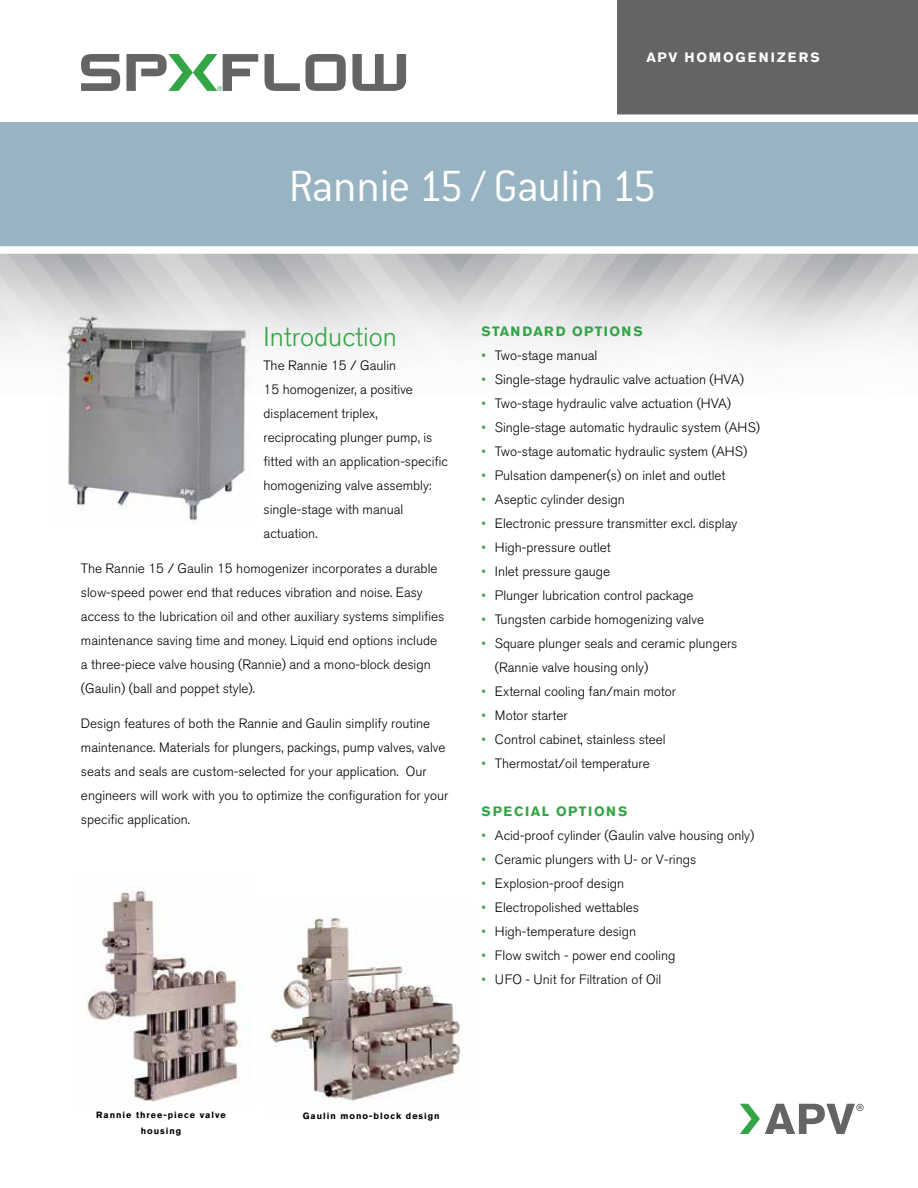
<style>
.page{position:relative;width:918px;height:1188px;background:#fff}
.page>*{position:absolute;margin:0;border:0;box-sizing:border-box;transform-origin:0 0}
.t1{font:300 48px "Conduit ITC Std";letter-spacing:-.015em;color:#fff}
.t2{font:300 27px "Akzidenz Grotesk Pro";color:#33a544}
.t3{font:300 13.5px/24px "Akzidenz Grotesk BE";color:#000}
.t4{font:700 13.5px "Akzidenz Grotesk Pro";letter-spacing:.16em;color:#fff}
.t5{font:700 13.5px "Akzidenz Grotesk Pro";letter-spacing:.1em;color:#33a544}
.t6{font:700 13.5px "Akzidenz Grotesk BE";letter-spacing:.11em;color:#33a544}
.t7{font:700 9px/16.5px "Akzidenz Grotesk BE";letter-spacing:.11em;color:#000;text-align:center}
.s1{color:#33a544}
</style>
<div class="page">
<div style="left:617px;top:0;width:301px;height:120px;background:#636466"></div>
<div style="left:0;top:117px;width:918px;height:132px;background:#98b4c2"></div>
<div style="left:0;top:114px;width:918px;height:8px;background:#fff"></div>
<div style="left:0;top:246px;width:918px;height:8px;background:#fff"></div>
<svg style="left:81px;top:54px;width:39px;height:37px"></svg>
<svg style="left:265px;top:54px;width:81px;height:37px"></svg>
<svg style="left:352px;top:54px;width:54px;height:37px"></svg>
<svg style="left:126px;top:54px;width:132px;height:37px"></svg>
<svg style="left:740px;top:1104px;width:124px;height:30px"></svg>
<img style="left:86px;top:889px;width:156px;height:213px">
<img style="left:269px;top:917px;width:192px;height:184px">
<img style="left:51px;top:285px;width:199px;height:236px">
<p class="t4" style="left:646px;top:49px;width:175px">APV HOMOGENIZERS</p>
<h1 class="t1" style="left:289px;top:160px;width:369px">Rannie 15 / Gaulin 15</h1>
<h2 class="t2" style="left:264px;top:319px;width:135px">Introduction</h2>
<p class="t3" style="left:264px;top:354px;width:186px">The Rannie 15 / Gaulin<br>15 homogenizer, a positive displacement triplex, reciprocating plunger pump, is fitted with an application-specific homogenizing valve assembly: single-stage with manual actuation.</p>
<p class="t3" style="left:81px;top:556px;width:365px">The Rannie 15 / Gaulin 15 homogenizer incorporates a durable slow-speed power end that reduces vibration and noise. Easy access to the lubrication oil and other auxiliary systems simplifies maintenance saving time and money. Liquid end options include a three-piece valve housing (Rannie) and a mono-block design (Gaulin) (ball and poppet style).</p>
<p class="t3" style="left:81px;top:711px;width:369px">Design features of both the Rannie and Gaulin simplify routine maintenance. Materials for plungers, packings, pump valves, valve seats and seals are custom-selected for your application. Our engineers will work with you to optimize the configuration for your specific application.</p>
<p class="t5" style="left:482px;top:323px;width:163px">STANDARD OPTIONS</p>
<p class="t3" style="left:481px;top:344px;width:117px"><span class="s1">•</span> Two-stage manual</p>
<p class="t3" style="left:481px;top:368px;width:264px"><span class="s1">•</span> Single-stage hydraulic valve actuation (HVA)</p>
<p class="t3" style="left:481px;top:392px;width:251px"><span class="s1">•</span> Two-stage hydraulic valve actuation (HVA)</p>
<p class="t3" style="left:481px;top:416px;width:280px"><span class="s1">•</span> Single-stage automatic hydraulic system (AHS)</p>
<p class="t3" style="left:481px;top:440px;width:267px"><span class="s1">•</span> Two-stage automatic hydraulic system (AHS)</p>
<p class="t3" style="left:481px;top:464px;width:246px"><span class="s1">•</span> Pulsation dampener(s) on inlet and outlet</p>
<p class="t3" style="left:481px;top:488px;width:145px"><span class="s1">•</span> Aseptic cylinder design</p>
<p class="t3" style="left:481px;top:512px;width:257px"><span class="s1">•</span> Electronic pressure transmitter excl. display</p>
<p class="t3" style="left:481px;top:536px;width:131px"><span class="s1">•</span> High-pressure outlet</p>
<p class="t3" style="left:481px;top:560px;width:130px"><span class="s1">•</span> Inlet pressure gauge</p>
<p class="t3" style="left:481px;top:584px;width:214px"><span class="s1">•</span> Plunger lubrication control package</p>
<p class="t3" style="left:481px;top:608px;width:224px"><span class="s1">•</span> Tungsten carbide homogenizing valve</p>
<p class="t3" style="left:495px;top:632px;width:244px;text-indent:-14px"><span class="s1">•</span> Square plunger seals and ceramic plungers (Rannie valve housing only)</p>
<p class="t3" style="left:481px;top:680px;width:196px"><span class="s1">•</span> External cooling fan/main motor</p>
<p class="t3" style="left:481px;top:704px;width:88px"><span class="s1">•</span> Motor starter</p>
<p class="t3" style="left:481px;top:728px;width:186px"><span class="s1">•</span> Control cabinet, stainless steel</p>
<p class="t3" style="left:481px;top:752px;width:170px"><span class="s1">•</span> Thermostat/oil temperature</p>
<p class="t6" style="left:481px;top:803px;width:147px">SPECIAL OPTIONS</p>
<p class="t3" style="left:481px;top:823px;width:274px"><span class="s1">•</span> Acid-proof cylinder (Gaulin valve housing only)</p>
<p class="t3" style="left:481px;top:847px;width:216px"><span class="s1">•</span> Ceramic plungers with U- or V-rings</p>
<p class="t3" style="left:481px;top:871px;width:144px"><span class="s1">•</span> Explosion-proof design</p>
<p class="t3" style="left:481px;top:895px;width:159px"><span class="s1">•</span> Electropolished wettables</p>
<p class="t3" style="left:481px;top:919px;width:156px"><span class="s1">•</span> High-temperature design</p>
<p class="t3" style="left:481px;top:943px;width:195px"><span class="s1">•</span> Flow switch - power end cooling</p>
<p class="t3" style="left:481px;top:967px;width:181px"><span class="s1">•</span> UFO - Unit for Filtration of Oil</p>
<p class="t7" style="left:96px;top:1106px;width:131px">Rannie three-piece valve housing</p>
<p class="t7" style="left:303px;top:1108px;width:138px">Gaulin mono-block design</p>
</div>
